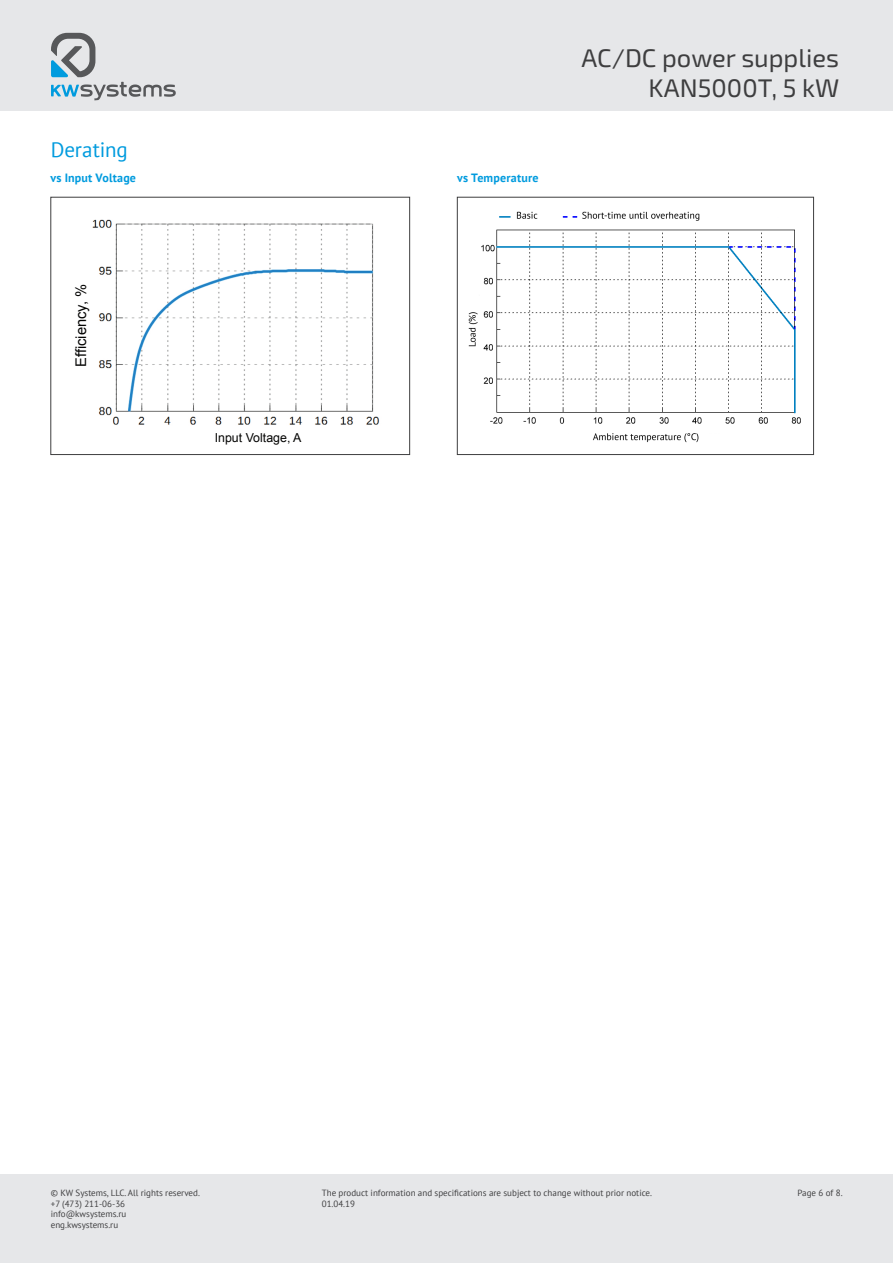
<style>
.page{position:relative;width:893px;height:1263px;background:#fff}
.page>*{position:absolute;margin:0;border:0;box-sizing:border-box;transform-origin:0 0}
.t1{font:25.5px/30.6px "Exo 2.0";color:#3e3e3f;text-align:right}
.подзаголовок{font:21px "PT Sans";color:#009bde}
.t2{font:14.7px "Arial";color:#050504}
.t3{font:12.45px "Arial";color:#050504}
.подзаголовок-2{font:700 12px "PT Sans";letter-spacing:.015em;color:#009bde}
.t4{font:9px/10.8px "PT Sans";color:#3e3e3f}
</style>
<div class="page">
<div style="left:0;top:1175px;width:893px;height:88px;background:#e6e7e9"></div>
<div style="left:0;top:0;width:893px;height:110px;background:#e6e7e9"></div>
<svg style="left:51px;top:33px;width:125px;height:67px"></svg>
<img style="left:468px;top:211px;width:333px;height:232px">
<div style="left:457px;top:197px;width:357px;height:258px;border:1px solid #3e3e3f"></div>
<img style="left:92px;top:219px;width:288px;height:206px">
<div style="left:62px;top:257px;width:32px;height:134px;background:#fff"></div>
<div style="left:51px;top:197px;width:359px;height:258px;border:1px solid #3e3e3f"></div>
<p class="подзаголовок" style="left:51px;top:136px;width:79px">Derating</p>
<p class="подзаголовок-2" style="left:51px;top:170px;width:87px">vs Input Voltage</p>
<p class="подзаголовок-2" style="left:457px;top:170px;width:83px">vs Temperature</p>
<p class="t2" style="left:71px;top:367px;width:84px;rotate:-90deg">Efficiency, %</p>
<p class="t3" style="left:215px;top:430px;width:88px">Input Voltage, A</p>
<h1 class="t1" style="left:581px;top:43px;width:259px">AC/DC power supplies<br>KAN5000T, 5 kW</h1>
<p class="t4" style="left:51px;top:1187px;width:151px">© KW Systems, LLC. All rights reserved. +7 (473) 211-06-36 info@kwsystems.ru<br>eng.kwsystems.ru</p>
<p class="t4" style="left:322px;top:1187px;width:332px">The product information and specifications are subject to change without prior notice.</p>
<p class="t4" style="left:797px;top:1187px;width:47px">Page 6 of 8.</p>
<p class="t4" style="left:322px;top:1198px;width:35px">01.04.19</p>
</div>
